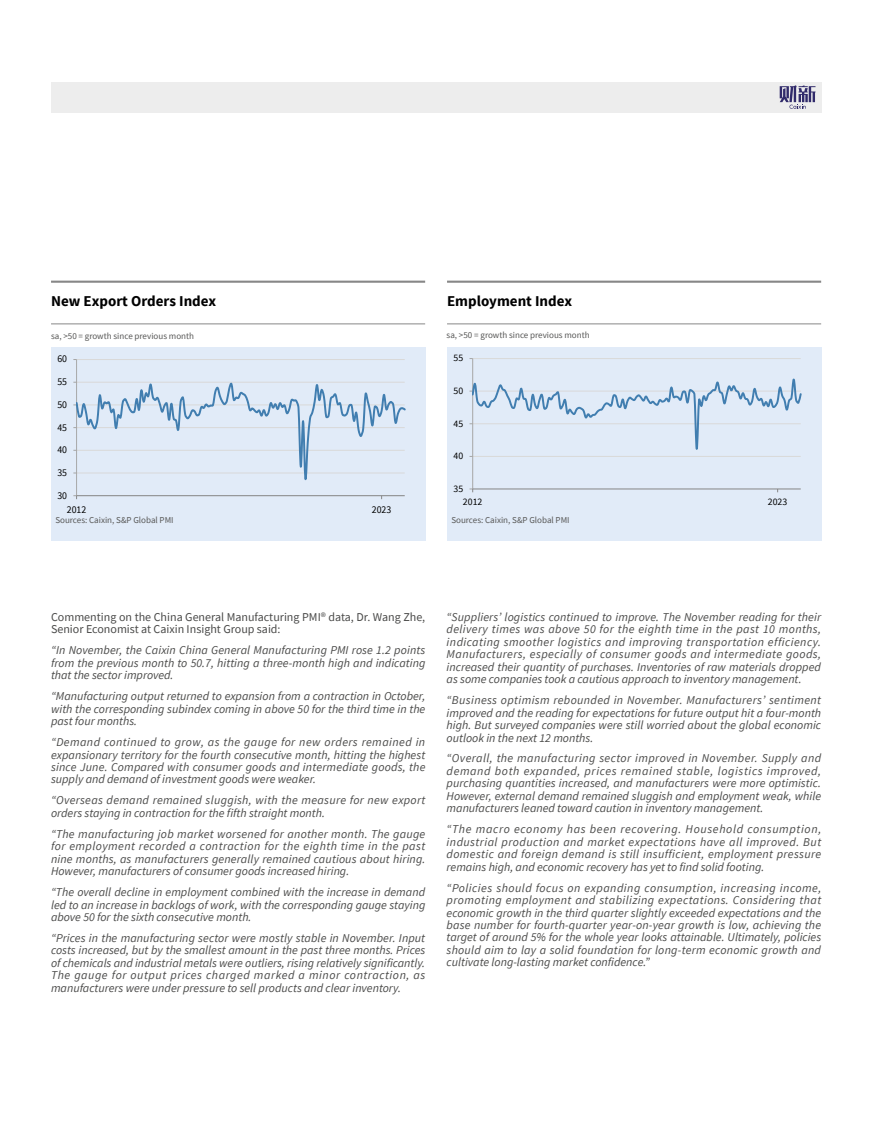
<style>
.page{position:relative;width:872px;height:1127px;background:#fff}
.page>*{position:absolute;margin:0;border:0;box-sizing:border-box;transform-origin:0 0}
.t1{font:700 15px "Source Sans Pro";color:#000}
.t2{font:italic 12px/12.5px "Source Sans Pro";color:#4a4a49;text-align:justify}
.t3{font:12px/12.5px "Source Sans Pro";color:#4a4a49}
.t4{font:10.35px "Source Sans Pro";letter-spacing:-.005em;color:#000;scale:.95 1}
.t5{font:9.9px "Source Sans Pro";letter-spacing:-.005em;color:#000}
.t6{font:9px "Source Sans Pro";color:#575756}
</style>
<div class="page">
<div style="left:51px;top:347px;width:374px;height:194px;background:#e1ebf8"></div>
<hr style="left:51px;top:281px;width:374px;height:2px;background:#878787">
<hr style="left:51px;top:324px;width:374px;height:1px;background:#878787">
<div style="left:447px;top:347px;width:374px;height:194px;background:#e1ebf8"></div>
<hr style="left:447px;top:281px;width:374px;height:2px;background:#878787">
<hr style="left:447px;top:324px;width:374px;height:1px;background:#878787">
<div style="left:51px;top:82px;width:770px;height:30px;background:#ededed"></div>
<svg style="left:779px;top:85px;width:36px;height:24px"></svg>
<hr style="left:473px;top:358px;width:327px;height:1px;background:#d9d9d9">
<hr style="left:472px;top:358px;width:1px;height:131px;background:#a6a6a6">
<hr style="left:473px;top:489px;width:327px;height:1px;background:#868686">
<svg style="left:469px;top:379px;width:332px;height:78px"></svg>
<hr style="left:77px;top:359px;width:328px;height:1px;background:#d9d9d9">
<hr style="left:76px;top:359px;width:1px;height:137px;background:#a6a6a6">
<hr style="left:77px;top:495px;width:328px;height:1px;background:#868686">
<svg style="left:73px;top:382px;width:332px;height:99px"></svg>
<p class="t1" style="left:51px;top:291px;width:167px">New Export Orders Index</p>
<p class="t1" style="left:447px;top:291px;width:126px">Employment Index</p>
<p class="t6" style="left:51px;top:330px;width:145px">sa, &gt;50 = growth since previous month</p>
<p class="t6" style="left:446px;top:330px;width:145px">sa, &gt;50 = growth since previous month</p>
<p class="t4" style="left:57px;top:352px;width:12px">60</p>
<p class="t4" style="left:57px;top:375px;width:12px">55</p>
<p class="t4" style="left:57px;top:398px;width:12px">50</p>
<p class="t4" style="left:57px;top:420px;width:12px">45</p>
<p class="t4" style="left:57px;top:443px;width:12px">40</p>
<p class="t4" style="left:57px;top:466px;width:12px">35</p>
<p class="t4" style="left:57px;top:489px;width:12px">30</p>
<p class="t4" style="left:67px;top:503px;width:22px">2012</p>
<p class="t4" style="left:372px;top:503px;width:22px">2023</p>
<p class="t6" style="left:55px;top:514px;width:120px">Sources: Caixin, S&amp;P Global PMI</p>
<p class="t5" style="left:453px;top:352px;width:11px">55</p>
<p class="t5" style="left:453px;top:384px;width:11px">50</p>
<p class="t5" style="left:453px;top:417px;width:11px">45</p>
<p class="t5" style="left:453px;top:450px;width:11px">40</p>
<p class="t5" style="left:453px;top:482px;width:11px">35</p>
<p class="t5" style="left:463px;top:496px;width:21px">2012</p>
<p class="t5" style="left:768px;top:496px;width:21px">2023</p>
<p class="t6" style="left:451px;top:514px;width:120px">Sources: Caixin, S&amp;P Global PMI</p>
<p class="t3" style="left:51px;top:610px;width:376px">Commenting on the China General Manufacturing PMI® data, Dr. Wang Zhe,<br>Senior Economist at Caixin Insight Group said:</p>
<p class="t2" style="left:51px;top:644px;width:376px">“In November, the Caixin China General Manufacturing PMI rose 1.2 points from the previous month to 50.7, hitting a three-month high and indicating that the sector improved.</p>
<p class="t2" style="left:51px;top:690px;width:376px">“Manufacturing output returned to expansion from a contraction in October, with the corresponding subindex coming in above 50 for the third time in the past four months.</p>
<p class="t2" style="left:51px;top:736px;width:376px">“Demand continued to grow, as the gauge for new orders remained in expansionary territory for the fourth consecutive month, hitting the highest since June. Compared with consumer goods and intermediate goods, the supply and demand of investment goods were weaker.</p>
<p class="t2" style="left:51px;top:794px;width:376px">“Overseas demand remained sluggish, with the measure for new export orders staying in contraction for the fifth straight month.</p>
<p class="t2" style="left:51px;top:827px;width:376px">“The manufacturing job market worsened for another month. The gauge for employment recorded a contraction for the eighth time in the past nine months, as manufacturers generally remained cautious about hiring.<br>However, manufacturers of consumer goods increased hiring.</p>
<p class="t2" style="left:51px;top:886px;width:376px">“The overall decline in employment combined with the increase in demand led to an increase in backlogs of work, with the corresponding gauge staying above 50 for the sixth consecutive month.</p>
<p class="t2" style="left:51px;top:932px;width:376px">“Prices in the manufacturing sector were mostly stable in November. Input costs increased, but by the smallest amount in the past three months. Prices of chemicals and industrial metals were outliers, rising relatively significantly.<br>The gauge for output prices charged marked a minor contraction, as manufacturers were under pressure to sell products and clear inventory.</p>
<p class="t2" style="left:446px;top:611px;width:376px">“Suppliers’ logistics continued to improve. The November reading for their delivery times was above 50 for the eighth time in the past 10 months, indicating smoother logistics and improving transportation efficiency.<br>Manufacturers, especially of consumer goods and intermediate goods, increased their quantity of purchases. Inventories of raw materials dropped as some companies took a cautious approach to inventory management.</p>
<p class="t2" style="left:446px;top:694px;width:376px">“Business optimism rebounded in November. Manufacturers’ sentiment improved and the reading for expectations for future output hit a four-month high. But surveyed companies were still worried about the global economic outlook in the next 12 months.</p>
<p class="t2" style="left:446px;top:752px;width:376px">“Overall, the manufacturing sector improved in November. Supply and demand both expanded, prices remained stable, logistics improved, purchasing quantities increased, and manufacturers were more optimistic.<br>However, external demand remained sluggish and employment weak, while manufacturers leaned toward caution in inventory management.</p>
<p class="t2" style="left:446px;top:823px;width:376px">“The macro economy has been recovering. Household consumption, industrial production and market expectations have all improved. But domestic and foreign demand is still insufficient, employment pressure remains high, and economic recovery has yet to find solid footing.</p>
<p class="t2" style="left:446px;top:881px;width:376px">“Policies should focus on expanding consumption, increasing income, promoting employment and stabilizing expectations. Considering that economic growth in the third quarter slightly exceeded expectations and the base number for fourth-quarter year-on-year growth is low, achieving the target of around 5% for the whole year looks attainable. Ultimately, policies should aim to lay a solid foundation for long-term economic growth and cultivate long-lasting market confidence.”</p>
</div>
